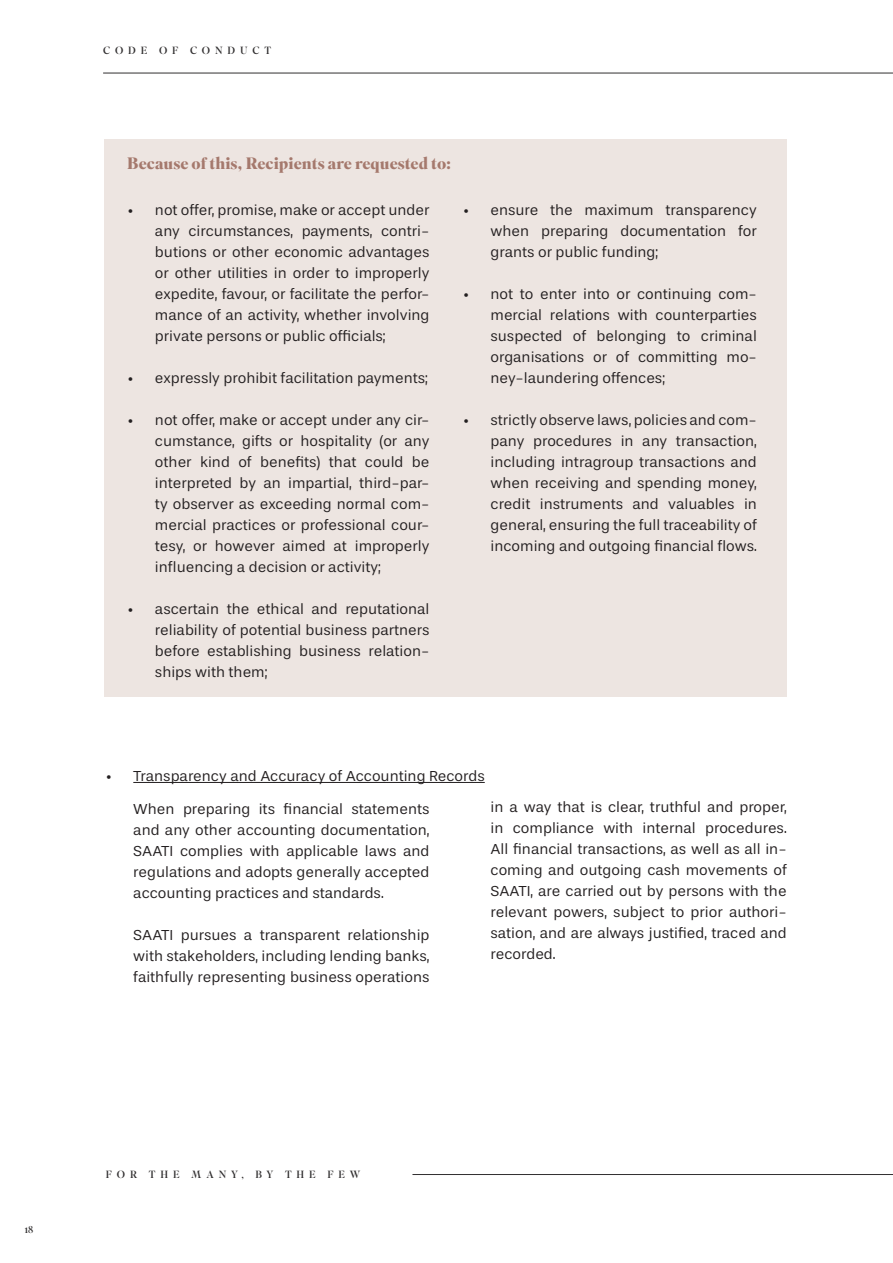
<style>
.page{position:relative;width:893px;height:1263px;background:#fff}
.page>*{position:absolute;margin:0;border:0;box-sizing:border-box;transform-origin:0 0}
.Stile_di_paragrafo_1{font:700 16.5px "Superior Title";color:#a5796d}
.Stile_di_paragrafo_1-2{font:15px/21px "Stevie Sans";color:#231f20;text-align:justify}
.t1{font:10.5px "Superior Title";letter-spacing:.465em;color:#312f30}
</style>
<div class="page">
<hr style="left:103px;top:73px;width:790px;height:1px;background:#312f30">
<hr style="left:412px;top:1174px;width:481px;height:1px;background:#312f30">
<div style="left:105px;top:139px;width:682px;height:558px;background:#ede5e1"></div>
<hr style="left:133px;top:782px;width:352px;height:1px;background:#231f20">
<p class="t1" style="left:103px;top:44px;width:170px">CODE OF CONDUCT</p>
<p class="Stile_di_paragrafo_1" style="left:127px;top:153px;width:325px">Because of this, Recipients are requested to:</p>
<p class="Stile_di_paragrafo_1-2" style="left:155px;top:199px;width:276px;text-indent:-27px">• not offer, promise, make or accept under any circumstances, payments, contri&shy;butions or other economic advantages or other utilities in order to improperly expedite, favour, or facilitate the perfor&shy;mance of an activity, whether involving private persons or public officials;</p>
<p class="Stile_di_paragrafo_1-2" style="left:128px;top:367px;width:301px">• expressly prohibit facilitation payments;</p>
<p class="Stile_di_paragrafo_1-2" style="left:155px;top:409px;width:276px;text-indent:-27px">• not offer, make or accept under any cir&shy;cumstance, gifts or hospitality (or any other kind of benefits) that could be interpreted by an impartial, third-par&shy;ty observer as exceeding normal com&shy;mercial practices or professional cour&shy;tesy, or however aimed at improperly influencing a decision or activity;</p>
<p class="Stile_di_paragrafo_1-2" style="left:155px;top:598px;width:276px;text-indent:-27px">• ascertain the ethical and reputational reliability of potential business partners before establishing business relation&shy;ships with them;</p>
<p class="Stile_di_paragrafo_1-2" style="left:490px;top:199px;width:268px;text-indent:-27px">• ensure the maximum transparency when preparing documentation for grants or public funding;</p>
<p class="Stile_di_paragrafo_1-2" style="left:490px;top:283px;width:268px;text-indent:-27px">• not to enter into or continuing com&shy;mercial relations with counterparties suspected of belonging to criminal organisations or of committing mo&shy;ney-laundering offences;</p>
<p class="Stile_di_paragrafo_1-2" style="left:490px;top:409px;width:268px;text-indent:-27px">• strictly observe laws, policies and com&shy;pany procedures in any transaction, including intragroup transactions and when receiving and spending money, credit instruments and valuables in general, ensuring the full traceability of incoming and outgoing financial flows.</p>
<p class="Stile_di_paragrafo_1-2" style="left:106px;top:765px;width:380px">• Transparency and Accuracy of Accounting Records</p>
<p class="Stile_di_paragrafo_1-2" style="left:133px;top:798px;width:298px">When preparing its financial statements and any other accounting documentation, SAATI complies with applicable laws and regulations and adopts generally accepted accounting practices and standards.</p>
<p class="Stile_di_paragrafo_1-2" style="left:133px;top:924px;width:298px">SAATI pursues a transparent relationship with stakeholders, including lending banks, faithfully representing business operations</p>
<p class="Stile_di_paragrafo_1-2" style="left:490px;top:797px;width:298px">in a way that is clear, truthful and proper, in compliance with internal procedures.<br>All financial transactions, as well as all in&shy;coming and outgoing cash movements of SAATI, are carried out by persons with the relevant powers, subject to prior authori&shy;sation, and are always justified, traced and recorded.</p>
<p class="t1" style="left:25px;top:1222px;width:10px">18</p>
<p class="t1" style="left:106px;top:1168px;width:256px">FOR THE MANY, BY THE FEW</p>
</div>
